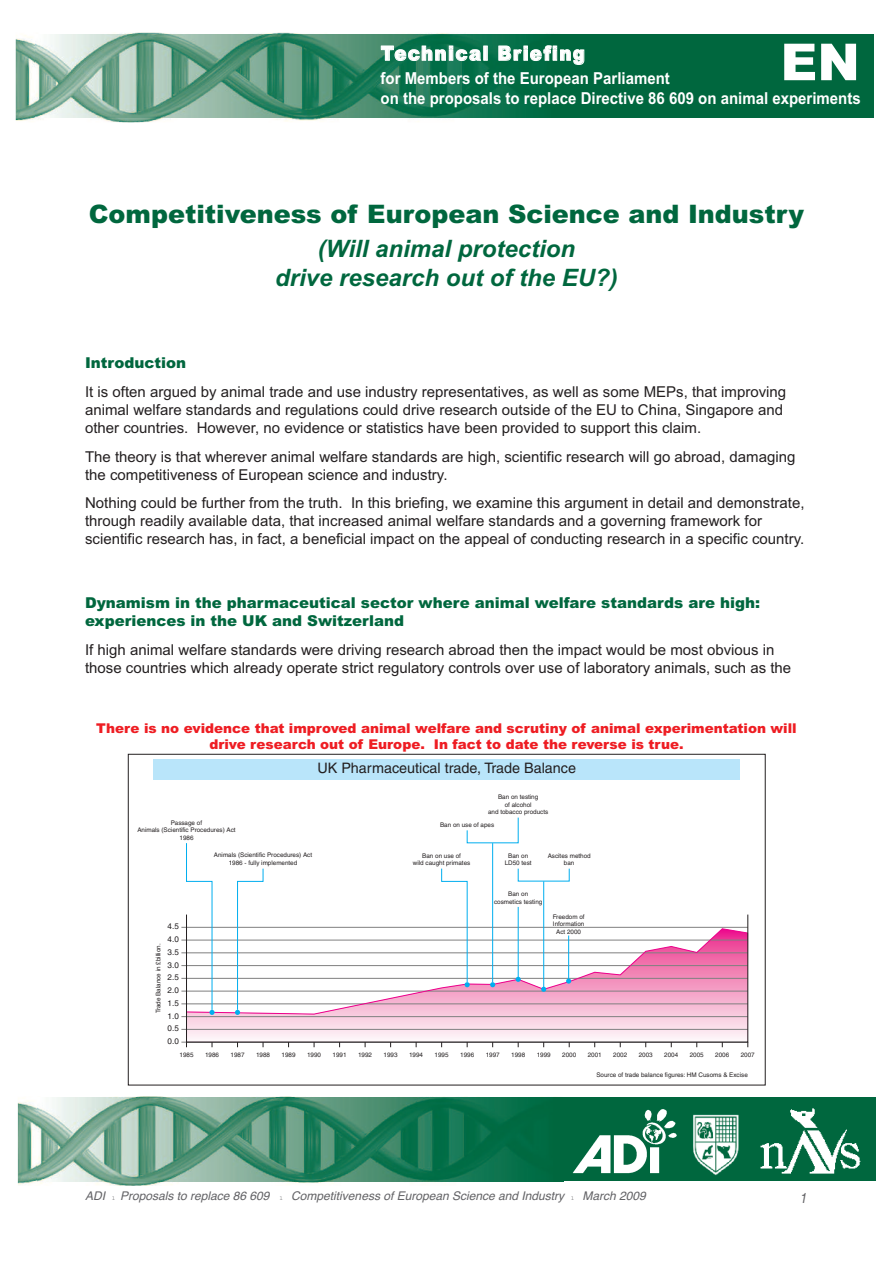
<style>
.page{position:relative;width:893px;height:1263px;background:#fff}
.page>*{position:absolute;margin:0;border:0;box-sizing:border-box;transform-origin:0 0}
.t1{font:900 51px "Arial";color:#fff}
.t2{font:900 25.5px "Arial";color:#00673e}
.t3{font:italic 700 24px/28.8px "Arial";color:#00673e;text-align:center}
.t4{font:900 19.8px "Arial";letter-spacing:.085em;color:#fff;scale:.91 1}
.t5{font:700 16.5px/20.9px "Arial";color:#fff;scale:.91 1}
.t6{font:15px/18px "Arial";color:#231f20}
.t7{font:900 15px/18px "Arial";color:#00673e}
.t8{font:14.4px "Helvetica+FOZEPD";color:#231f20}
.t9{font:italic 14.4px "Helvetica";color:#636366;scale:.83 1}
.t10{font:900 13.5px/16.2px "Arial";color:#ee1d23;text-align:center}
.t11{font:italic 12px "Helvetica";color:#636366}
.t12{font:8.1px/12.8px "Helvetica+FOZEPD";color:#231f20}
.t13{font:6.3px/7.5px "Helvetica+FOZEPD";color:#231f20;text-align:center}
.s1{font-family:"Courier";font-style:normal;font-size:6px}
</style>
<div class="page">
<img style="left:16px;top:33px;width:538px;height:89px">
<div style="left:552px;top:34px;width:321px;height:84px;background:#00673e"></div>
<img style="left:35px;top:34px;width:517px;height:84px">
<img style="left:18px;top:1096px;width:544px;height:90px">
<div style="left:554px;top:1097px;width:321px;height:84px;background:#00673e"></div>
<img style="left:37px;top:1097px;width:517px;height:84px">
<img style="left:572px;top:1109px;width:105px;height:65px">
<img style="left:693px;top:1114px;width:46px;height:62px">
<img style="left:760px;top:1108px;width:101px;height:66px">
<svg style="left:127px;top:753px;width:639px;height:333px"></svg>
<h1 class="t1" style="left:780px;top:33px;width:81px">EN</h1>
<h3 class="t4" style="left:381px;top:42px;width:226px">Technical Briefing</h3>
<p class="t5" style="left:381px;top:67px;width:529px">for Members of the European Parliament<br>on the proposals to replace Directive 86 609 on animal experiments</p>
<h2 class="t2" style="left:89px;top:199px;width:717px">Competitiveness of European Science and Industry</h2>
<h3 class="t3" style="left:275px;top:234px;width:344px">(Will animal protection<br>drive research out of the EU?)</h3>
<p class="t7" style="left:85px;top:354px;width:103px">Introduction</p>
<p class="t6" style="left:85px;top:383px;width:703px">It is often argued by animal trade and use industry representatives, as well as some MEPs, that improving animal welfare standards and regulations could drive research outside of the EU to China, Singapore and other countries. However, no evidence or statistics have been provided to support this claim.</p>
<p class="t6" style="left:85px;top:448px;width:712px">The theory is that wherever animal welfare standards are high, scientific research will go abroad, damaging the competitiveness of European science and industry.</p>
<p class="t6" style="left:85px;top:494px;width:721px">Nothing could be further from the truth. In this briefing, we examine this argument in detail and demonstrate, through readily available data, that increased animal welfare standards and a governing framework for scientific research has, in fact, a beneficial impact on the appeal of conducting research in a specific country.</p>
<p class="t7" style="left:85px;top:594px;width:677px">Dynamism in the pharmaceutical sector where animal welfare standards are high: experiences in the UK and Switzerland</p>
<p class="t6" style="left:85px;top:641px;width:708px">If high animal welfare standards were driving research abroad then the impact would be most obvious in those countries which already operate strict regulatory controls over use of laboratory animals, such as the</p>
<p class="t10" style="left:96px;top:720px;width:702px">There is no evidence that improved animal welfare and scrutiny of animal experimentation will drive research out of Europe. In fact to date the reverse is true.</p>
<p class="t8" style="left:317px;top:762px;width:260px">UK Pharmaceutical trade, Trade Balance</p>
<p class="t13" style="left:137px;top:819px;width:100px">Passage of<br>Animals (Scientific Procedures) Act<br>1986</p>
<p class="t13" style="left:214px;top:852px;width:100px">Animals (Scientific Procedures) Act<br>1986 - fully implemented</p>
<p class="t12" style="left:168px;top:921px;width:13px">4.5</p>
<p class="t12" style="left:168px;top:934px;width:13px">4.0</p>
<p class="t13" style="left:155px;top:1013px;width:71px;rotate:-90deg">Trade Balance in £billion.</p>
<p class="t12" style="left:168px;top:946px;width:13px">3.5</p>
<p class="t12" style="left:168px;top:959px;width:13px">3.0</p>
<p class="t12" style="left:168px;top:972px;width:13px">2.5</p>
<p class="t12" style="left:168px;top:985px;width:13px">2.0</p>
<p class="t12" style="left:168px;top:997px;width:13px">1.5</p>
<p class="t12" style="left:168px;top:1010px;width:13px">1.0</p>
<p class="t12" style="left:168px;top:1023px;width:13px">0.5<br>0.0</p>
<p class="t13" style="left:180px;top:1051px;width:15px">1985</p>
<p class="t13" style="left:205px;top:1051px;width:15px">1986</p>
<p class="t13" style="left:231px;top:1051px;width:15px">1987</p>
<p class="t13" style="left:256px;top:1051px;width:15px">1988</p>
<p class="t13" style="left:282px;top:1051px;width:15px">1989</p>
<p class="t13" style="left:307px;top:1051px;width:15px">1990</p>
<p class="t13" style="left:333px;top:1051px;width:15px">1991</p>
<p class="t13" style="left:358px;top:1051px;width:15px">1992</p>
<p class="t13" style="left:488px;top:794px;width:62px">Ban on testing<br>of alcohol<br>and tobacco products</p>
<p class="t13" style="left:548px;top:852px;width:45px">Ascites method ban</p>
<p class="t13" style="left:440px;top:822px;width:56px">Ban on use of apes</p>
<p class="t13" style="left:413px;top:852px;width:59px">Ban on use of<br>wild caught primates</p>
<p class="t13" style="left:505px;top:852px;width:28px">Ban on<br>LD50 test</p>
<p class="t13" style="left:494px;top:891px;width:50px">Ban on cosmetics testing</p>
<p class="t13" style="left:553px;top:913px;width:33px">Freedom of<br>Information<br>Act 2000</p>
<p class="t13" style="left:384px;top:1051px;width:15px">1993</p>
<p class="t13" style="left:409px;top:1051px;width:15px">1994</p>
<p class="t13" style="left:435px;top:1051px;width:15px">1995</p>
<p class="t13" style="left:460px;top:1051px;width:15px">1996</p>
<p class="t13" style="left:486px;top:1051px;width:15px">1997</p>
<p class="t13" style="left:511px;top:1051px;width:15px">1998</p>
<p class="t13" style="left:537px;top:1051px;width:15px">1999</p>
<p class="t13" style="left:562px;top:1051px;width:15px">2000</p>
<p class="t13" style="left:588px;top:1051px;width:15px">2001</p>
<p class="t13" style="left:613px;top:1051px;width:15px">2002</p>
<p class="t13" style="left:639px;top:1051px;width:15px">2003</p>
<p class="t13" style="left:664px;top:1051px;width:15px">2004</p>
<p class="t13" style="left:690px;top:1051px;width:15px">2005</p>
<p class="t13" style="left:715px;top:1051px;width:15px">2006</p>
<p class="t13" style="left:741px;top:1051px;width:15px">2007</p>
<p class="t13" style="left:596px;top:1072px;width:153px">Source of trade balance figures: HM Cusoms &amp; Excise</p>
<p class="t11" style="left:85px;top:1188px;width:562px">ADI <span class="s1">l</span> Proposals to replace 86 609 <span class="s1">l</span> Competitiveness of European Science and Industry <span class="s1">l</span> March 2009</p>
<p class="t9" style="left:800px;top:1189px;width:10px">1</p>
</div>
